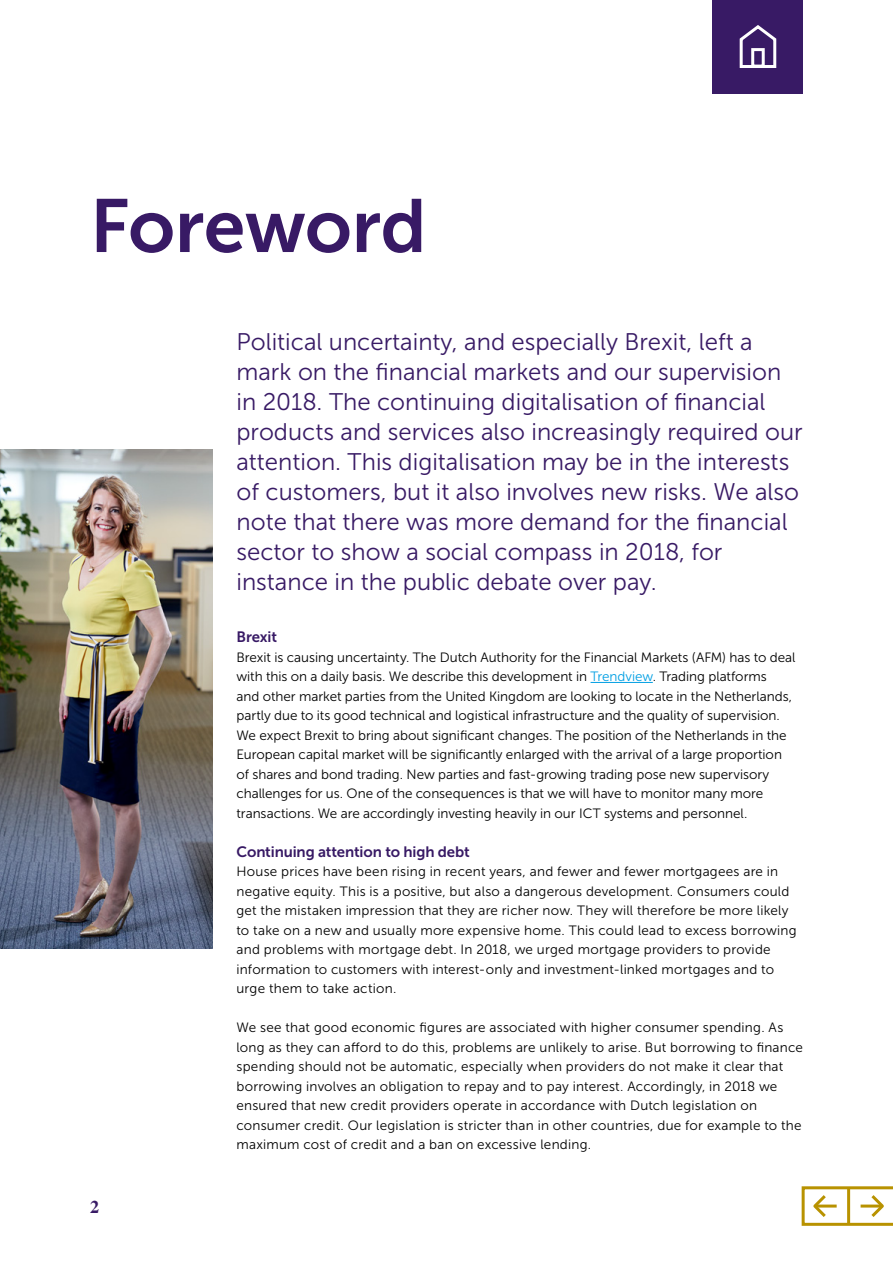
<style>
.page{position:relative;width:893px;height:1263px;background:#fff}
.page>*{position:absolute;margin:0;border:0;box-sizing:border-box;transform-origin:0 0}
.t1{font:75px "Museo Sans 700";letter-spacing:-.005em;color:#381a65}
.t2{font:24px/30px "Museo Sans 300";color:#381a65}
.t3{font:700 18px "Times";color:#381a65}
.t4{font:15px "Museo Sans 700";letter-spacing:-.01em;color:#381a65}
.t5{font:13.5px/19.5px "Museo Sans 300";letter-spacing:.005em;color:#000}
.s1{color:#009fe3}
</style>
<div class="page">
<hr style="left:591px;top:682px;width:62px;height:1px;background:#009fe3">
<img style="left:0;top:449px;width:213px;height:500px">
<svg style="left:802px;top:1186px;width:91px;height:40px"></svg>
<hr style="left:847px;top:1188px;width:3px;height:36px;background:#b89200">
<div style="left:713px;top:0;width:90px;height:93px;background:#381a65"></div>
<svg style="left:739px;top:25px;width:38px;height:43px"></svg>
<div style="left:751px;top:48px;width:14px;height:20px;border:3px solid #fff"></div>
<h1 class="t1" style="left:90px;top:184px;width:338px">Foreword</h1>
<h3 class="t3" style="left:90px;top:1189px;width:10px">2</h3>
<p class="t2" style="left:236px;top:326px;width:568px">Political uncertainty, and especially Brexit, left a mark on the financial markets and our supervision in 2018. The continuing digitalisation of financial products and services also increasingly required our attention. This digitalisation may be in the interests of customers, but it also involves new risks. We also note that there was more demand for the financial sector to show a social compass in 2018, for instance in the public debate over pay.</p>
<p class="t4" style="left:236px;top:628px;width:42px">Brexit</p>
<p class="t5" style="left:236px;top:647px;width:560px">Brexit is causing uncertainty. The Dutch Authority for the Financial Markets (AFM) has to deal with this on a daily basis. We describe this development in <span class="s1">Trendview</span>. Trading platforms<br>and other market parties from the United Kingdom are looking to locate in the Netherlands, partly due to its good technical and logistical infrastructure and the quality of supervision.<br>We expect Brexit to bring about significant changes. The position of the Netherlands in the European capital market will be significantly enlarged with the arrival of a large proportion of shares and bond trading. New parties and fast-growing trading pose new supervisory challenges for us. One of the consequences is that we will have to monitor many more transactions. We are accordingly investing heavily in our ICT systems and personnel.</p>
<p class="t4" style="left:236px;top:843px;width:235px">Continuing attention to high debt</p>
<p class="t5" style="left:236px;top:862px;width:561px">House prices have been rising in recent years, and fewer and fewer mortgagees are in negative equity. This is a positive, but also a dangerous development. Consumers could get the mistaken impression that they are richer now. They will therefore be more likely to take on a new and usually more expensive home. This could lead to excess borrowing and problems with mortgage debt. In 2018, we urged mortgage providers to provide information to customers with interest-only and investment-linked mortgages and to urge them to take action.</p>
<p class="t5" style="left:236px;top:1018px;width:568px">We see that good economic figures are associated with higher consumer spending. As long as they can afford to do this, problems are unlikely to arise. But borrowing to finance spending should not be automatic, especially when providers do not make it clear that borrowing involves an obligation to repay and to pay interest. Accordingly, in 2018 we ensured that new credit providers operate in accordance with Dutch legislation on consumer credit. Our legislation is stricter than in other countries, due for example to the maximum cost of credit and a ban on excessive lending.</p>
</div>
